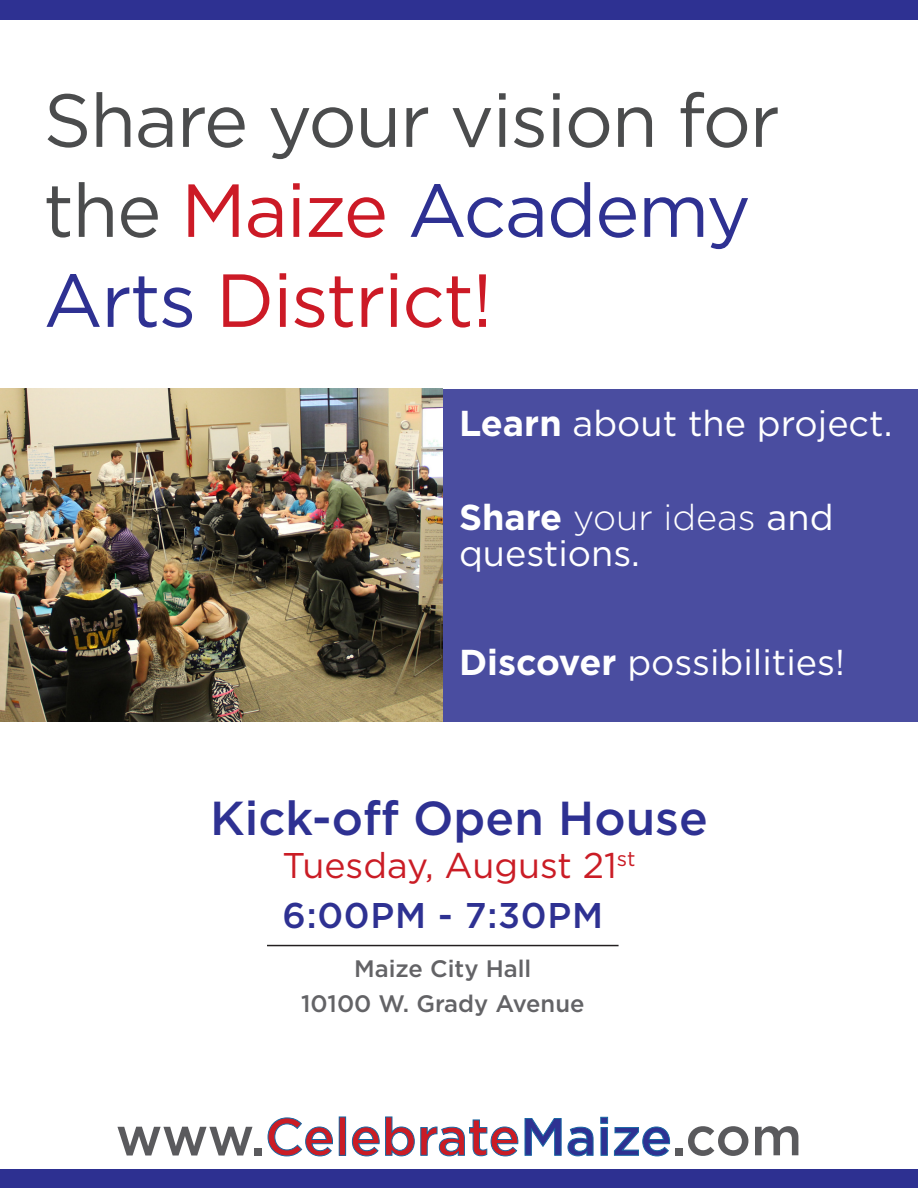
<style>
.page{position:relative;width:918px;height:1188px;background:#fff}
.page>*{position:absolute;margin:0;border:0;box-sizing:border-box;transform-origin:0 0}
.t1{font:75px/90px "Gotham";letter-spacing:-.02em;color:#4b4c4d}
.t2{font:500 52.5px "Gotham";color:#ca1c25}
.t3{font:500 47.7px "Gotham";color:#2e3192}
.t4{font:36px/36px "Gotham";color:#fff}
.t5{font:35.7px "Gotham";color:#ca1c25}
.t6{font:500 35.7px "Gotham";letter-spacing:.02em;color:#2e3192}
.t7{font:500 23.85px "Gotham";color:#636366}
.s1{color:#cc1a26}
.s2{color:#2e3192}
.s3{font-weight:700}
.s4{font-weight:300}
.s5{font-size:54px;color:#5a5a5d}
</style>
<div class="page">
<img style="left:0;top:389px;width:443px;height:332px">
<div style="left:0;top:0;width:918px;height:19px;background:#2e3192"></div>
<div style="left:0;top:1169px;width:918px;height:19px;background:#2d3091"></div>
<hr style="left:267px;top:945px;width:352px;height:1px;background:#231f20">
<svg style="left:267px;top:1117px;width:66px;height:40px"></svg>
<div style="left:339px;top:1117px;width:7px;height:38px;border:1px solid #1767a3"></div>
<svg style="left:352px;top:1116px;width:242px;height:41px"></svg>
<svg style="left:600px;top:1117px;width:8px;height:39px"></svg>
<svg style="left:614px;top:1126px;width:56px;height:31px"></svg>
<div style="left:443px;top:386px;width:475px;height:344px;background:#4a4da0"></div>
<p class="t1" style="left:44px;top:74px;width:738px">Share your vision for the <span class="s1">Maize</span> <span class="s2">Academy<br>Arts</span> <span class="s1">District!</span></p>
<p class="t4" style="left:459px;top:405px;width:435px"><span class="s3">Learn</span> about the project.</p>
<p class="t4" style="left:459px;top:499px;width:376px"><span class="s3">Share</span> <span class="s4">your ideas</span> and questions.</p>
<p class="t4" style="left:459px;top:643px;width:387px"><span class="s3">Discover</span> possibilities!</p>
<p class="t3" style="left:210px;top:787px;width:499px">Kick-off Open House</p>
<p class="t5" style="left:282px;top:842px;width:355px">Tuesday, August 21<sup>st</sup></p>
<p class="t6" style="left:283px;top:892px;width:322px">6:00PM - 7:30PM</p>
<p class="t7" style="left:354px;top:953px;width:179px">Maize City Hall</p>
<p class="t7" style="left:301px;top:988px;width:285px">10100 W. Grady Avenue</p>
<p class="t2" style="left:116px;top:1102px;width:688px"><span class="s5">www.</span>Celebrate<span class="s2">Maize</span><span class="s5">.com</span></p>
</div>
